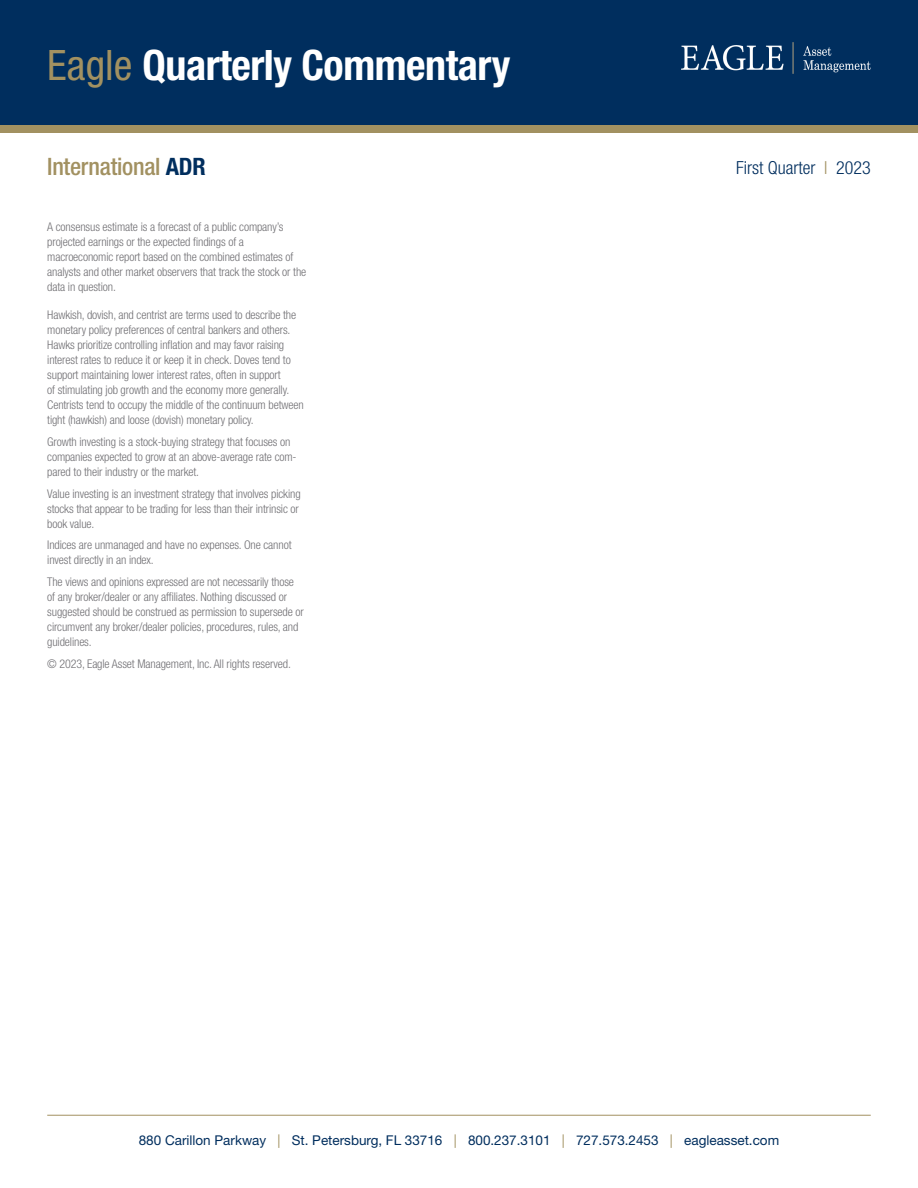
<style>
.page{position:relative;width:918px;height:1188px;background:#fff}
.page>*{position:absolute;margin:0;border:0;box-sizing:border-box;transform-origin:0 0}
.t1{font:700 condensed 42px "Helvetica Neue LT Std";letter-spacing:-.01em;color:#fff}
.t2{font:500 condensed 24px "Helvetica Neue LT Std";letter-spacing:-.01em;color:#a29161}
.t3{font:300 condensed 18px "Helvetica Neue LT Std";color:#002e5e}
.t4{font:13.5px "Helvetica Neue LT Std";color:#002e5e}
.Footnote_disclosures{font:300 condensed 12px/15px "Helvetica Neue LT Std";letter-spacing:-.01em;color:#717074}
.CTA_-_benchmark_inde{font:300 condensed 12px/15px "Helvetica Neue LT Std";letter-spacing:-.01em;color:#717074}
.CTA_-_Past_performan{font:300 condensed 12px/15px "Helvetica Neue LT Std";letter-spacing:-.01em;color:#717074}
.s1{font-weight:400;color:#a29161}
.s2{font-weight:700;color:#002e5e}
.s3{color:#a29161}
</style>
<div class="page">
<hr style="left:47px;top:1115px;width:824px;height:1px;background:#a29161">
<div style="left:1px;top:1px;width:917px;height:128px;background:#002e5e"></div>
<div style="left:0;top:125px;width:918px;height:7px;background:#a29161"></div>
<img style="left:681px;top:43px;width:190px;height:31px">
<h1 class="t1" style="left:47px;top:40px;width:465px"><span class="s1">Eagle</span> Quarterly Commentary</h1>
<h2 class="t2" style="left:47px;top:153px;width:160px">International <span class="s2">ADR</span></h2>
<p class="CTA_-_Past_performan" style="left:47px;top:219px;width:261px">A consensus estimate is a forecast of a public company’s projected earnings or the expected findings of a macroeconomic report based on the combined estimates of analysts and other market observers that track the stock or the data in question.</p>
<p class="CTA_-_benchmark_inde" style="left:47px;top:307px;width:258px">Hawkish, dovish, and centrist are terms used to describe the monetary policy preferences of central bankers and others.<br>Hawks prioritize controlling inflation and may favor raising interest rates to reduce it or keep it in check. Doves tend to support maintaining lower interest rates, often in support<br>of stimulating job growth and the economy more generally.<br>Centrists tend to occupy the middle of the continuum between tight (hawkish) and loose (dovish) monetary policy.</p>
<p class="Footnote_disclosures" style="left:47px;top:434px;width:251px">Growth investing is a stock-buying strategy that focuses on companies expected to grow at an above-average rate com&shy;pared to their industry or the market.</p>
<p class="Footnote_disclosures" style="left:47px;top:486px;width:255px">Value investing is an investment strategy that involves picking stocks that appear to be trading for less than their intrinsic or book value.</p>
<p class="Footnote_disclosures" style="left:47px;top:538px;width:246px">Indices are unmanaged and have no expenses. One cannot invest directly in an index.</p>
<p class="Footnote_disclosures" style="left:47px;top:574px;width:258px">The views and opinions expressed are not necessarily those of any broker/dealer or any affiliates. Nothing discussed or suggested should be construed as permission to supersede or circumvent any broker/dealer policies, procedures, rules, and guidelines.</p>
<p class="Footnote_disclosures" style="left:47px;top:656px;width:245px">© 2023, Eagle Asset Management, Inc. All rights reserved.</p>
<p class="t3" style="left:736px;top:157px;width:136px">First Quarter <span class="s3">l</span> 2023</p>
<p class="t4" style="left:139px;top:1132px;width:642px">880 Carillon Parkway <span class="s3">|</span> St. Petersburg, FL 33716 <span class="s3">|</span> 800.237.3101 <span class="s3">|</span> 727.573.2453 <span class="s3">|</span> eagleasset.com</p>
</div>
